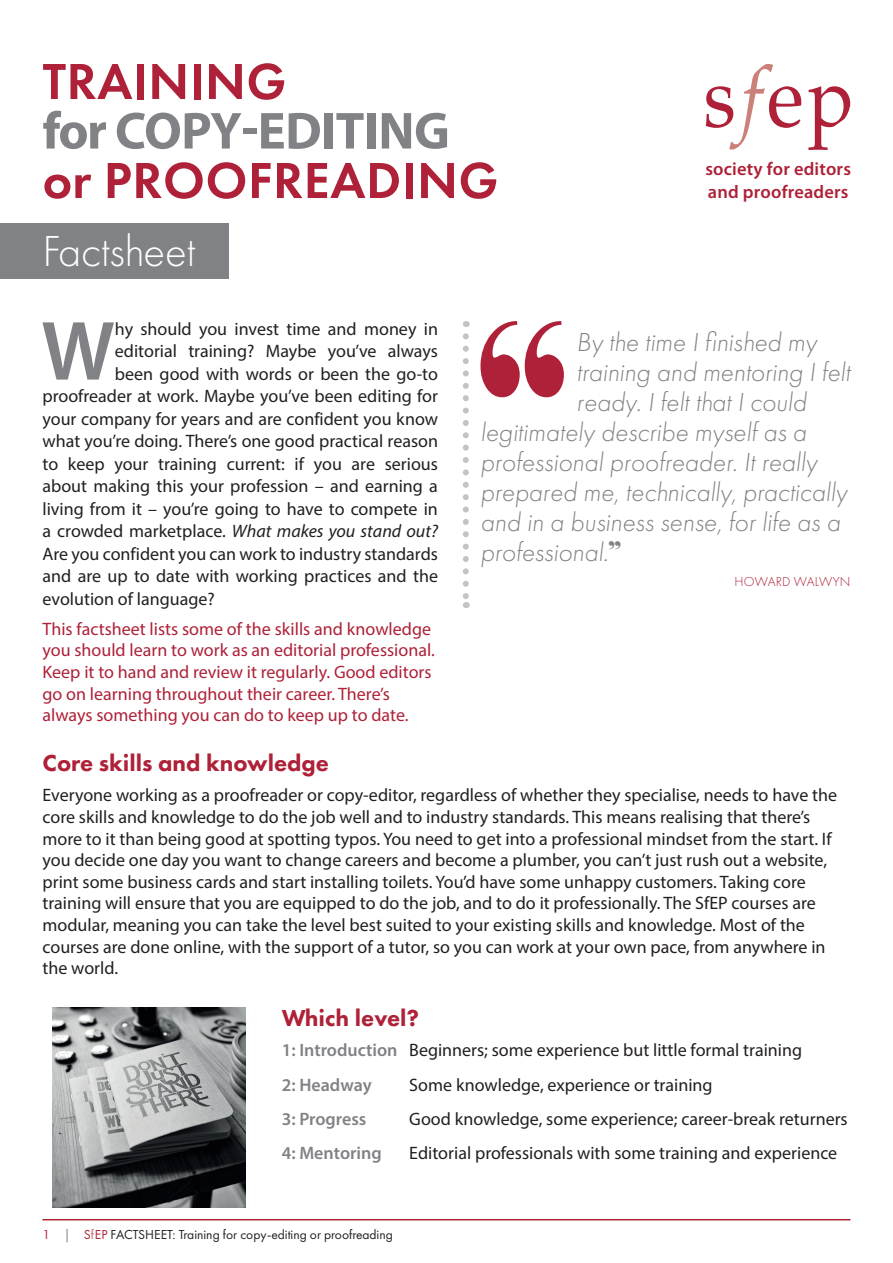
<style>
.page{position:relative;width:893px;height:1263px;background:#fff}
.page>*{position:absolute;margin:0;border:0;box-sizing:border-box;transform-origin:0 0}
.Drop_Cap_Text{font:600 84.75px "Myriad Pro";color:#808285}
.t1{font:600 52.5px "Futura PT";letter-spacing:.01em;color:#ae2138}
.t2{font:700 52.5px "Myriad Pro";letter-spacing:-.01em;color:#808285}
.t3{font:300 45px "Futura PT";color:#fff}
.Quote_-_Grey{font:italic 300 27px "Futura PT";color:#808285}
.Sub-header{font:800 24px "Futura PT";color:#ae2138}
.t4{font:600 18.3px/23.4px "Myriad Pro";letter-spacing:.01em;color:#ae2138}
.Body_Text{font:18px/21.6px "Myriad Pro";color:#231f20}
.Drop_Cap_Text-2{font:18px "Myriad Pro";color:#231f20}
.Body_Text-2{font:18px/21.6px "Myriad Pro";color:#ae2138}
.Drop_Cap_Text-3{font:italic 18px "Myriad Pro";color:#231f20}
.Body_Text-3{font:600 18px "Myriad Pro";color:#808285}
.t5{font:13.5px "Futura PT";color:#231f20}
.Quote_-_Source{font:300 13.5px "Futura PT";letter-spacing:.01em;color:#ae2138}
.s1{font-family:"Elephant";font-weight:400;font-style:normal}
.s2{font-style:normal}
.s3{font-weight:600;color:#808285}
.s4{color:#ae2138}
.s5{color:#808285}
.s6{color:#c36460}
</style>
<div class="page">
<hr style="left:43px;top:1219px;width:807px;height:1px;background:#ae2138">
<svg style="left:706px;top:64px;width:95px;height:86px"></svg>
<svg style="left:808px;top:86px;width:42px;height:64px"></svg>
<div style="left:0;top:224px;width:228px;height:55px;background:#808285"></div>
<svg style="left:463px;top:336px;width:6px;height:272px"></svg>
<svg style="left:480px;top:321px;width:84px;height:76px"></svg>
<img style="left:53px;top:1008px;width:192px;height:199px">
<h2 class="t1" style="left:43px;top:49px;width:245px">TRAINING</h2>
<h2 class="t2" style="left:43px;top:97px;width:409px">for COPY-EDITING</h2>
<h2 class="t1" style="left:43px;top:148px;width:458px">or PROOFREADING</h2>
<h3 class="t3" style="left:43px;top:226px;width:155px">Factsheet</h3>
<p class="t4" style="left:705px;top:157px;width:147px">society for editors and proofreaders</p>
<p class="Drop_Cap_Text" style="left:41px;top:297px;width:75px">W</p>
<p class="Drop_Cap_Text-2" style="left:115px;top:317px;width:325px">hy should you invest time and money in</p>
<p class="Quote_-_Grey" style="left:577px;top:327px;width:241px">By the time I finished my</p>
<p class="Quote_-_Grey" style="left:577px;top:357px;width:275px">training and mentoring I felt</p>
<p class="Quote_-_Grey" style="left:577px;top:387px;width:231px">ready. I felt that I could</p>
<p class="Quote_-_Grey" style="left:480px;top:417px;width:328px">legitimately describe myself as a</p>
<p class="Quote_-_Grey" style="left:480px;top:447px;width:338px">professional proofreader. It really</p>
<p class="Quote_-_Grey" style="left:480px;top:477px;width:368px">prepared me, technically, practically</p>
<p class="Quote_-_Grey" style="left:480px;top:507px;width:361px">and in a business sense, for life as a</p>
<p class="Quote_-_Grey" style="left:480px;top:537px;width:142px">professional.<span class="s1">”</span></p>
<p class="Quote_-_Source" style="left:735px;top:574px;width:117px">HOWARD WALWYN</p>
<p class="Drop_Cap_Text-2" style="left:115px;top:340px;width:325px">editorial training? Maybe you’ve always</p>
<p class="Drop_Cap_Text-2" style="left:115px;top:362px;width:325px">been good with words or been the go-to</p>
<p class="Drop_Cap_Text-2" style="left:43px;top:385px;width:397px">proofreader at work. Maybe you’ve been editing for</p>
<p class="Drop_Cap_Text-2" style="left:43px;top:407px;width:397px">your company for years and are confident you know</p>
<p class="Drop_Cap_Text-2" style="left:43px;top:430px;width:397px">what you’re doing. There’s one good practical reason</p>
<p class="Drop_Cap_Text-2" style="left:43px;top:452px;width:397px">to keep your training current: if you are serious</p>
<p class="Drop_Cap_Text-2" style="left:43px;top:475px;width:397px">about making this your profession – and earning a</p>
<p class="Drop_Cap_Text-2" style="left:43px;top:497px;width:397px">living from it – you’re going to have to compete in</p>
<p class="Drop_Cap_Text-3" style="left:43px;top:520px;width:397px"><span class="s2">a crowded marketplace.</span> What makes you stand out?</p>
<p class="Drop_Cap_Text-2" style="left:43px;top:542px;width:397px">Are you confident you can work to industry standards</p>
<p class="Drop_Cap_Text-2" style="left:43px;top:565px;width:397px">and are up to date with working practices and the</p>
<p class="Drop_Cap_Text-2" style="left:43px;top:587px;width:174px">evolution of language?</p>
<p class="Body_Text-2" style="left:43px;top:618px;width:394px">This factsheet lists some of the skills and knowledge you should learn to work as an editorial professional.<br>Keep it to hand and review it regularly. Good editors go on learning throughout their career. There’s always something you can do to keep up to date.</p>
<p class="Sub-header" style="left:43px;top:748px;width:288px">Core skills and knowledge</p>
<p class="Body_Text" style="left:43px;top:784px;width:796px">Everyone working as a proofreader or copy-editor, regardless of whether they specialise, needs to have the core skills and knowledge to do the job well and to industry standards. This means realising that there’s more to it than being good at spotting typos. You need to get into a professional mindset from the start. If you decide one day you want to change careers and become a plumber, you can’t just rush out a website, print some business cards and start installing toilets. You’d have some unhappy customers. Taking core training will ensure that you are equipped to do the job, and to do it professionally. The SfEP courses are modular, meaning you can take the level best suited to your existing skills and knowledge. Most of the courses are done online, with the support of a tutor, so you can work at your own pace, from anywhere in the world.</p>
<p class="Sub-header" style="left:282px;top:1003px;width:139px">Which level?</p>
<p class="Body_Text" style="left:282px;top:1039px;width:522px"><span class="s3">1: Introduction</span> Beginners; some experience but little formal training</p>
<p class="Body_Text-3" style="left:282px;top:1073px;width:91px">2: Headway</p>
<p class="Body_Text" style="left:409px;top:1073px;width:305px">Some knowledge, experience or training</p>
<p class="Body_Text-3" style="left:282px;top:1107px;width:86px">3: Progress</p>
<p class="Body_Text" style="left:409px;top:1108px;width:440px">Good knowledge, some experience; career-break returners</p>
<p class="Body_Text-3" style="left:282px;top:1142px;width:102px">4: Mentoring</p>
<p class="Body_Text" style="left:409px;top:1142px;width:429px">Editorial professionals with some training and experience</p>
<p class="t5" style="left:43px;top:1227px;width:352px"><span class="s4">1</span> <span class="s5">|</span> <span class="s4">S</span><span class="s6">f</span><span class="s4">EP</span> FACTSHEET: Training for copy-editing or proofreading</p>
</div>
